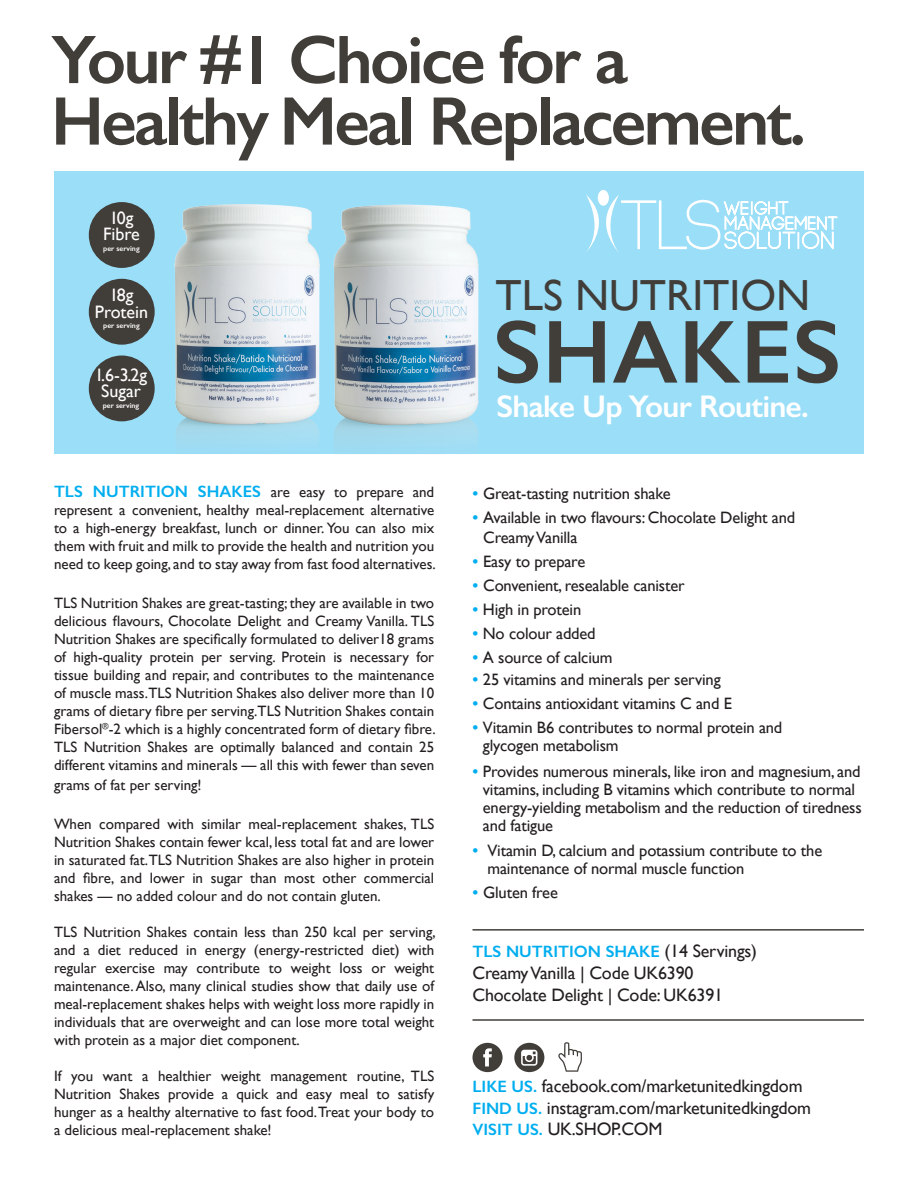
<style>
.page{position:relative;width:918px;height:1188px;background:#fff}
.page>*{position:absolute;margin:0;border:0;box-sizing:border-box;transform-origin:0 0}
.t1{font:600 90px "Gill Sans";letter-spacing:.01em;color:#413d39}
.t2{font:600 69px "Gill Sans";letter-spacing:-.04em;color:#413d39}
.t3{font:43.5px "Gill Sans";color:#413d39}
.t4{font:600 31.5px "Gill Sans";letter-spacing:-.025em;color:#fff}
.t5{font:18px "Gill Sans";letter-spacing:-.01em;color:#231f20}
.t6{font:18px "Gill Sans";color:#fff}
.t7{font:16.5px/18px "Gill Sans";letter-spacing:-.01em;color:#231f20}
.t8{font:600 16.5px "Gill Sans";color:#00aeef}
.t9{font:15px/18px "Gill Sans";color:#231f20;text-align:justify}
.t10{font:600 7.5px "Gill Sans";color:#fff}
.s1{font-weight:600;font-size:16.5px;color:#00aeef}
.s2{font-weight:600;color:#00aeef}
.s3{font-weight:400;font-size:18px;color:#231f20}
</style>
<div class="page">
<div style="left:54px;top:171px;width:810px;height:282px;background:#9adef8"></div>
<img style="left:162px;top:204px;width:324px;height:250px">
<hr style="left:472px;top:929px;width:392px;height:2px;background:#413d39">
<hr style="left:472px;top:1019px;width:392px;height:2px;background:#413d39">
<svg style="left:472px;top:1043px;width:31px;height:29px"></svg>
<svg style="left:514px;top:1043px;width:30px;height:29px"></svg>
<svg style="left:558px;top:1042px;width:24px;height:30px"></svg>
<div style="left:89px;top:202px;width:66px;height:66px;background:#413d39;border-radius:50%"></div>
<div style="left:89px;top:279px;width:66px;height:66px;background:#413d39;border-radius:50%"></div>
<div style="left:89px;top:356px;width:66px;height:65px;background:#413d39;border-radius:50%"></div>
<div style="left:598px;top:190px;width:11px;height:16px;background:#fff;border-radius:50%"></div>
<svg style="left:586px;top:194px;width:252px;height:59px"></svg>
<p class="t2" style="left:51px;top:18px;width:579px">Your #1 Choice for a</p>
<p class="t2" style="left:51px;top:80px;width:757px">Healthy Meal Replacement.</p>
<p class="t6" style="left:110px;top:207px;width:25px">10g</p>
<p class="t6" style="left:103px;top:224px;width:38px">Fibre</p>
<p class="t10" style="left:103px;top:244px;width:38px">per serving</p>
<p class="t6" style="left:110px;top:285px;width:25px">18g</p>
<p class="t6" style="left:95px;top:301px;width:55px">Protein</p>
<p class="t10" style="left:103px;top:321px;width:38px">per serving</p>
<p class="t6" style="left:95px;top:364px;width:54px">1.6-3.2g</p>
<p class="t6" style="left:101px;top:380px;width:41px">Sugar</p>
<p class="t10" style="left:103px;top:401px;width:38px">per serving</p>
<p class="t9" style="left:54px;top:483px;width:383px"><span class="s1">TLS NUTRITION SHAKES</span> are easy to prepare and represent a convenient, healthy meal-replacement alternative to a high-energy breakfast, lunch or dinner. You can also mix them with fruit and milk to provide the health and nutrition you need to keep going, and to stay away from fast food alternatives.</p>
<p class="t9" style="left:54px;top:594px;width:383px">TLS Nutrition Shakes are great-tasting; they are available in two delicious flavours, Chocolate Delight and Creamy Vanilla. TLS Nutrition Shakes are specifically formulated to deliver18 grams of high-quality protein per serving. Protein is necessary for tissue building and repair, and contributes to the maintenance of muscle mass.TLS Nutrition Shakes also deliver more than 10 grams of dietary fibre per serving.TLS Nutrition Shakes contain Fibersol<sup>®</sup>-2 which is a highly concentrated form of dietary fibre.<br>TLS Nutrition Shakes are optimally balanced and contain 25 different vitamins and minerals — all this with fewer than seven</p>
<p class="t9" style="left:54px;top:775px;width:149px">grams of fat per serving!</p>
<p class="t9" style="left:54px;top:814px;width:382px">When compared with similar meal-replacement shakes, TLS Nutrition Shakes contain fewer kcal, less total fat and are lower in saturated fat.TLS Nutrition Shakes are also higher in protein and fibre, and lower in sugar than most other commercial shakes — no added colour and do not contain gluten.</p>
<p class="t9" style="left:54px;top:922px;width:383px">TLS Nutrition Shakes contain less than 250 kcal per serving, and a diet reduced in energy (energy-restricted diet) with regular exercise may contribute to weight loss or weight maintenance. Also, many clinical studies show that daily use of meal-replacement shakes helps with weight loss more rapidly in individuals that are overweight and can lose more total weight with protein as a major diet component.</p>
<p class="t9" style="left:54px;top:1066px;width:382px">If you want a healthier weight management routine, TLS Nutrition Shakes provide a quick and easy meal to satisfy hunger as a healthy alternative to fast food. Treat your body to a delicious meal-replacement shake!</p>
<p class="t3" style="left:495px;top:270px;width:316px">TLS NUTRITION</p>
<p class="t1" style="left:494px;top:298px;width:349px">SHAKES</p>
<p class="t4" style="left:496px;top:387px;width:314px">Shake Up Your Routine.</p>
<p class="t7" style="left:472px;top:484px;width:200px"><span class="s2">•</span> Great-tasting nutrition shake</p>
<p class="t7" style="left:483px;top:508px;width:314px;line-height:19.5px;text-indent:-11px"><span class="s2">•</span> Available in two flavours: Chocolate Delight and<br>Creamy Vanilla</p>
<p class="t7" style="left:472px;top:552px;width:114px"><span class="s2">•</span> Easy to prepare</p>
<p class="t7" style="left:472px;top:576px;width:214px"><span class="s2">•</span> Convenient, resealable canister</p>
<p class="t7" style="left:472px;top:600px;width:110px"><span class="s2">•</span> High in protein</p>
<p class="t7" style="left:472px;top:624px;width:125px"><span class="s2">•</span> No colour added</p>
<p class="t7" style="left:472px;top:648px;width:142px"><span class="s2">•</span> A source of calcium</p>
<p class="t7" style="left:472px;top:670px;width:250px"><span class="s2">•</span> 25 vitamins and minerals per serving</p>
<p class="t7" style="left:472px;top:694px;width:261px"><span class="s2">•</span> Contains antioxidant vitamins C and E</p>
<p class="t7" style="left:483px;top:718px;width:301px;text-indent:-10px"><span class="s2">•</span> Vitamin B6 contributes to normal protein and glycogen metabolism</p>
<p class="t7" style="left:483px;top:762px;width:380px;text-indent:-10px"><span class="s2">•</span> Provides numerous minerals, like iron and magnesium, and vitamins, including B vitamins which contribute to normal energy-yielding metabolism and the reduction of tiredness and fatigue</p>
<p class="t7" style="left:488px;top:841px;width:336px;text-indent:-15px"><span class="s2">•</span> Vitamin D, calcium and potassium contribute to the maintenance of normal muscle function</p>
<p class="t7" style="left:472px;top:883px;width:87px"><span class="s2">•</span> Gluten free</p>
<p class="t8" style="left:472px;top:942px;width:286px">TLS NUTRITION SHAKE <span class="s3">(14 Servings)</span></p>
<p class="t5" style="left:472px;top:962px;width:223px">Creamy Vanilla | Code UK6390</p>
<p class="t5" style="left:472px;top:984px;width:252px">Chocolate Delight | Code: UK6391</p>
<p class="t5" style="left:472px;top:1075px;width:332px"><span class="s1">LIKE US.</span> facebook.com/marketunitedkingdom</p>
<p class="t5" style="left:472px;top:1097px;width:340px"><span class="s1">FIND US.</span> instagram.com/marketunitedkingdom</p>
<p class="t5" style="left:472px;top:1119px;width:192px"><span class="s1">VISIT US.</span> UK.SHOP.COM</p>
</div>
